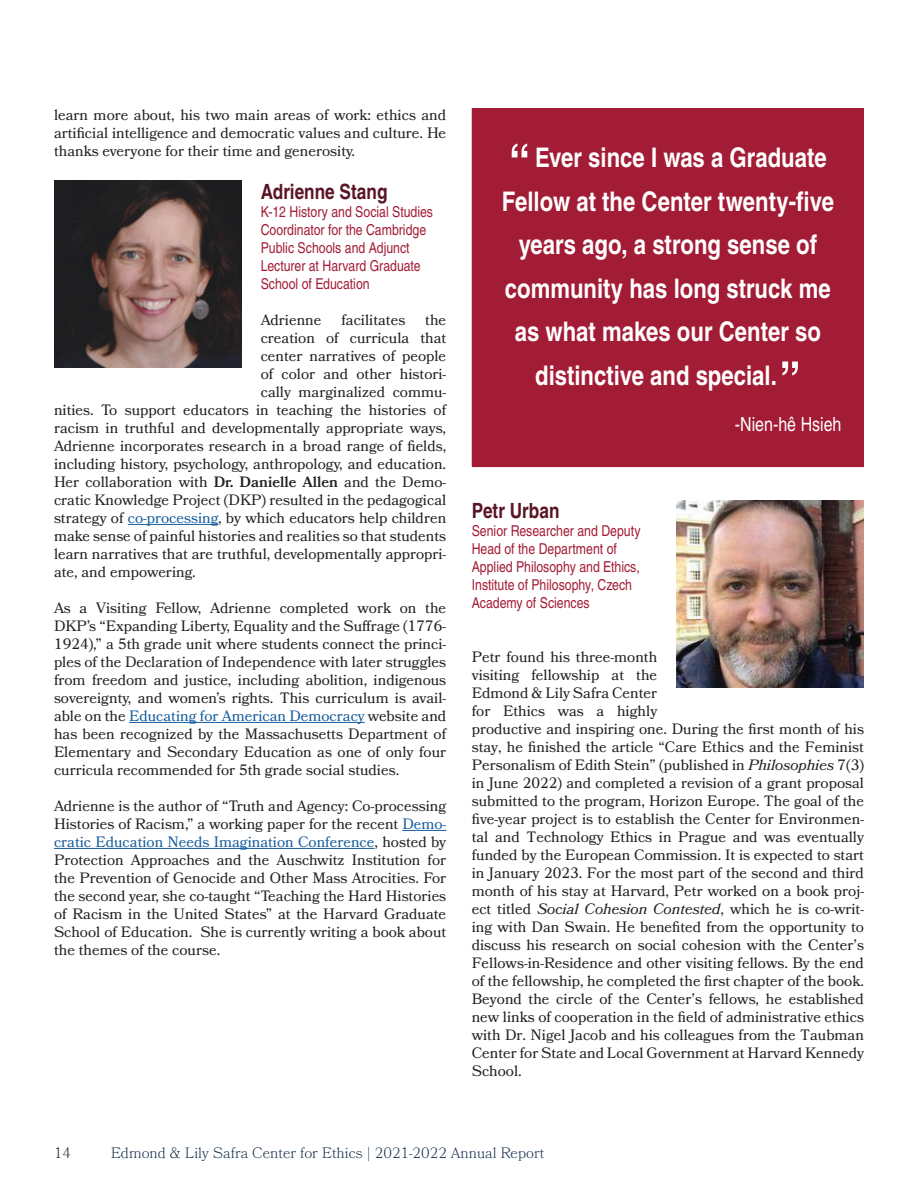
<style>
.page{position:relative;width:918px;height:1188px;background:#fff}
.page>*{position:absolute;margin:0;border:0;box-sizing:border-box;transform-origin:0 0}
.t1{font:700 27px/43.5px "Nimbus San Con L";color:#fff;text-align:center}
.t2{font:700 21px "Nimbus San Con L";color:#591526}
.t3{font:19.5px "Nimbus San Con L";color:#fff}
.t4{font:15px/18px "Bookmania";color:#231f20;text-align:justify}
.t5{font:15px/18px "Nimbus San Con L";color:#a31c35}
.t6{font:300 15px "Bookmania";color:#112b48}
.t7{font:300 15px "Bookmania";color:#231f20}
.s1{font-weight:600}
.s2{color:#175d9e}
.s3{font-size:51px}
.s4{font-style:italic}
</style>
<div class="page">
<hr style="left:128px;top:524px;width:90px;height:1px;background:#175d9e">
<hr style="left:129px;top:722px;width:236px;height:1px;background:#175d9e">
<hr style="left:402px;top:830px;width:44px;height:1px;background:#175d9e">
<hr style="left:54px;top:848px;width:321px;height:1px;background:#175d9e">
<img style="left:54px;top:180px;width:187px;height:187px">
<img style="left:677px;top:500px;width:187px;height:188px">
<div style="left:483px;top:119px;width:370px;height:337px;background:#a31c35"></div>
<div style="left:472px;top:108px;width:392px;height:359px;border:22px solid #a31c35"></div>
<p class="t4" style="left:54px;top:106px;width:394px">learn more about, his two main areas of work: ethics and artificial intelligence and democratic values and culture. He thanks everyone for their time and generosity.</p>
<h2 class="t2" style="left:261px;top:176px;width:128px">Adrienne Stang</h2>
<p class="t5" style="left:261px;top:202px;width:174px">K-12 History and Social Studies<br>Coordinator for the Cambridge<br>Public Schools and Adjunct<br>Lecturer at Harvard Graduate<br>School of Education</p>
<p class="t4" style="left:261px;top:311px;width:62px">Adrienne</p>
<p class="t4" style="left:341px;top:311px;width:65px">facilitates</p>
<p class="t4" style="left:425px;top:311px;width:22px">the</p>
<p class="t4" style="left:261px;top:329px;width:187px">creation of curricula that</p>
<p class="t4" style="left:261px;top:347px;width:187px">center narratives of people</p>
<p class="t4" style="left:261px;top:365px;width:187px">of color and other histori-</p>
<p class="t4" style="left:261px;top:383px;width:187px">cally marginalized commu-</p>
<p class="t4" style="left:54px;top:401px;width:394px">nities. To support educators in teaching the histories of</p>
<p class="t4" style="left:54px;top:419px;width:394px">racism in truthful and developmentally appropriate ways,</p>
<p class="t4" style="left:54px;top:437px;width:394px">Adrienne incorporates research in a broad range of fields,</p>
<p class="t4" style="left:54px;top:455px;width:394px">including history, psychology, anthropology, and education.</p>
<p class="t4" style="left:54px;top:473px;width:394px">Her collaboration with <span class="s1">Dr. Danielle Allen</span> and the Demo-</p>
<p class="t4" style="left:54px;top:491px;width:394px">cratic Knowledge Project (DKP) resulted in the pedagogical</p>
<p class="t4" style="left:54px;top:509px;width:394px">strategy of <span class="s2">co-processing</span>, by which educators help children</p>
<p class="t4" style="left:54px;top:527px;width:394px">make sense of painful histories and realities so that students</p>
<p class="t4" style="left:54px;top:545px;width:394px">learn narratives that are truthful, developmentally appropri-</p>
<p class="t4" style="left:54px;top:563px;width:143px">ate, and empowering.</p>
<p class="t4" style="left:54px;top:599px;width:394px">As a Visiting Fellow, Adrienne completed work on the DKP’s “Expanding Liberty, Equality and the Suffrage (1776- 1924),” a 5th grade unit where students connect the princi&shy;ples of the Declaration of Independence with later struggles from freedom and justice, including abolition, indigenous sovereignty, and women’s rights. This curriculum is avail&shy;able on the <span class="s2">Educating for American Democracy</span> website and has been recognized by the Massachusetts Department of Elementary and Secondary Education as one of only four curricula recommended for 5th grade social studies.</p>
<p class="t4" style="left:54px;top:797px;width:394px">Adrienne is the author of “Truth and Agency: Co-processing Histories of Racism,” a working paper for the recent <span class="s2">Demo&shy;cratic Education Needs Imagination Conference</span>, hosted by Protection Approaches and the Auschwitz Institution for the Prevention of Genocide and Other Mass Atrocities. For the second year, she co-taught “Teaching the Hard Histories of Racism in the United States” at the Harvard Graduate School of Education. She is currently writing a book about the themes of the course.</p>
<h1 class="t1" style="left:502px;top:135px;width:334px"><span class="s3">“</span> Ever since I was a Graduate<br>Fellow at the Center twenty-five years ago, a strong sense of community has long struck me as what makes our Center so distinctive and special.<span class="s3">”</span></h1>
<h3 class="t3" style="left:735px;top:411px;width:108px">-Nien-hê Hsieh</h3>
<h2 class="t2" style="left:472px;top:495px;width:89px">Petr Urban</h2>
<p class="t5" style="left:472px;top:521px;width:170px">Senior Researcher and Deputy<br>Head of the Department of<br>Applied Philosophy and Ethics,<br>Institute of Philosophy, Czech<br>Academy of Sciences</p>
<p class="t4" style="left:472px;top:648px;width:394px;text-align:left">Petr found his three-month<br>visiting fellowship at the<br>Edmond &amp; Lily Safra Center<br>for Ethics was a highly<br>productive and inspiring one. During the first month of his stay, he finished the article “Care Ethics and the Feminist Personalism of Edith Stein” (published in <span class="s4">Philosophies</span> 7(3) in June 2022) and completed a revision of a grant proposal submitted to the program, Horizon Europe. The goal of the five-year project is to establish the Center for Environmen&shy;tal and Technology Ethics in Prague and was eventually funded by the European Commission. It is expected to start in January 2023. For the most part of the second and third month of his stay at Harvard, Petr worked on a book proj&shy;ect titled <span class="s4">Social Cohesion Contested</span>, which he is co-writ&shy;ing with Dan Swain. He benefited from the opportunity to discuss his research on social cohesion with the Center’s Fellows-in-Residence and other visiting fellows. By the end of the fellowship, he completed the first chapter of the book.<br>Beyond the circle of the Center’s fellows, he established new links of cooperation in the field of administrative ethics with Dr. Nigel Jacob and his colleagues from the Taubman Center for State and Local Government at Harvard Kennedy School.</p>
<p class="t7" style="left:54px;top:1144px;width:19px">14</p>
<p class="t6" style="left:111px;top:1144px;width:435px">Edmond &amp; Lily Safra Center for Ethics | 2021-2022 Annual Report</p>
</div>
